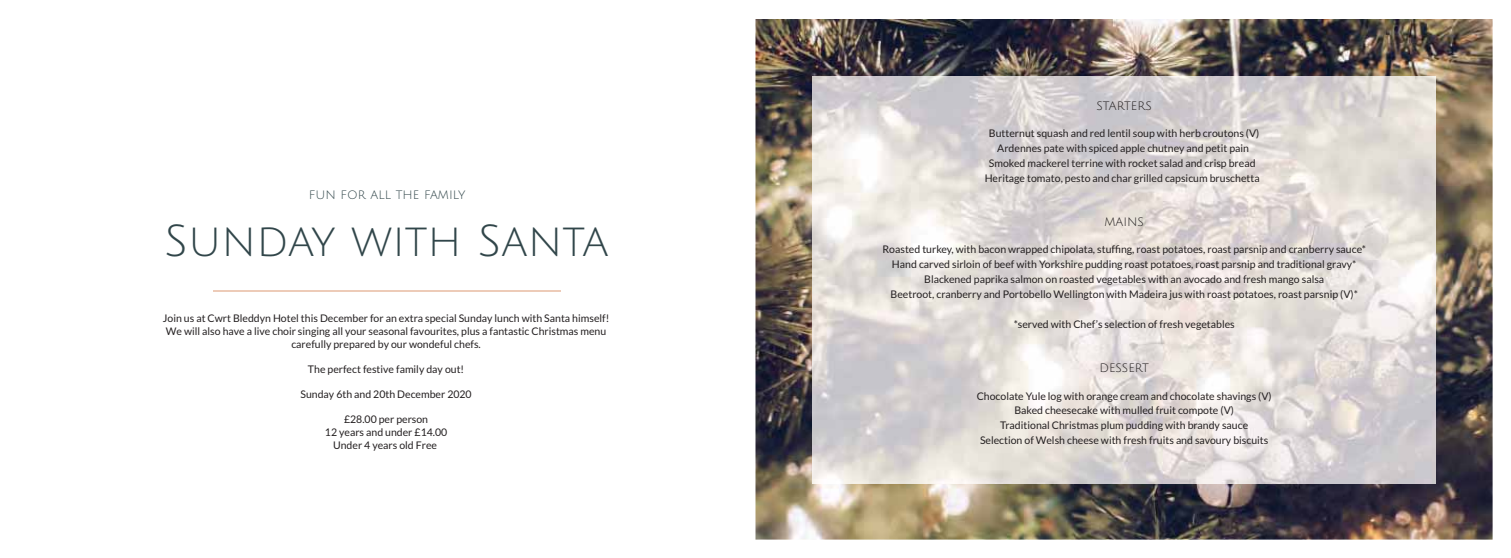
<style>
.page{position:relative;width:1511px;height:558px;background:#fff}
.page>*{position:absolute;margin:0;border:0;box-sizing:border-box;transform-origin:0 0}
.t1{font:43.75px "Julius Sans One";color:#31464a}
.t2{font:13.12px "Julius Sans One";color:#231f20}
.t3{font:13.12px "Julius Sans One";color:#31464a}
.t4{font:10.5px/14.9px "Lato";color:#231f20;text-align:center}
</style>
<div class="page">
<hr style="left:213px;top:290px;width:347px;height:2px;background:#edcbb8">
<img style="left:755px;top:19px;width:737px;height:520px">
<img style="left:812px;top:76px;width:623px;height:407px">
<p class="t3" style="left:309px;top:187px;width:158px">FUN FOR ALL THE FAMILY</p>
<h1 class="t1" style="left:164px;top:215px;width:446px">SUNDAY WITH SANTA</h1>
<p class="t4" style="left:163px;top:313px;width:448px;line-height:12.6px">Join us at Cwrt Bleddyn Hotel this December for an extra special Sunday lunch with Santa himself!<br>We will also have a live choir singing all your seasonal favourites, plus a fantastic Christmas menu carefully prepared by our wondeful chefs.</p>
<p class="t4" style="left:308px;top:362px;width:158px">The perfect festive family day out!</p>
<p class="t4" style="left:300px;top:387px;width:173px">Sunday 6th and 20th December 2020</p>
<p class="t4" style="left:325px;top:414px;width:124px;line-height:12.6px">£28.00 per person<br>12 years and under £14.00<br>Under 4 years old Free</p>
<p class="t2" style="left:1096px;top:97px;width:57px">STARTERS</p>
<p class="t4" style="left:984px;top:127px;width:276px">Butternut squash and red lentil soup with herb croutons (V)<br>Ardennes pate with spiced apple chutney and petit pain Smoked mackerel terrine with rocket salad and crisp bread Heritage tomato, pesto and char grilled capsicum bruschetta</p>
<p class="t2" style="left:1104px;top:214px;width:41px">MAINS</p>
<p class="t4" style="left:882px;top:243px;width:485px">Roasted turkey, with bacon wrapped chipolata, stuffing, roast potatoes, roast parsnip and cranberry sauce* Hand carved sirloin of beef with Yorkshire pudding roast potatoes, roast parsnip and traditional gravy* Blackened paprika salmon on roasted vegetables with an avocado and fresh mango salsa<br>Beetroot, cranberry and Portobello Wellington with Madeira jus with roast potatoes, roast parsnip (V)*</p>
<p class="t4" style="left:1013px;top:317px;width:222px">*served with Chef’s selection of fresh vegetables</p>
<p class="t2" style="left:1099px;top:360px;width:51px">DESSERT</p>
<p class="t4" style="left:976px;top:389px;width:296px">Chocolate Yule log with orange cream and chocolate shavings (V)<br>Baked cheesecake with mulled fruit compote (V)<br>Traditional Christmas plum pudding with brandy sauce<br>Selection of Welsh cheese with fresh fruits and savoury biscuits</p>
</div>
